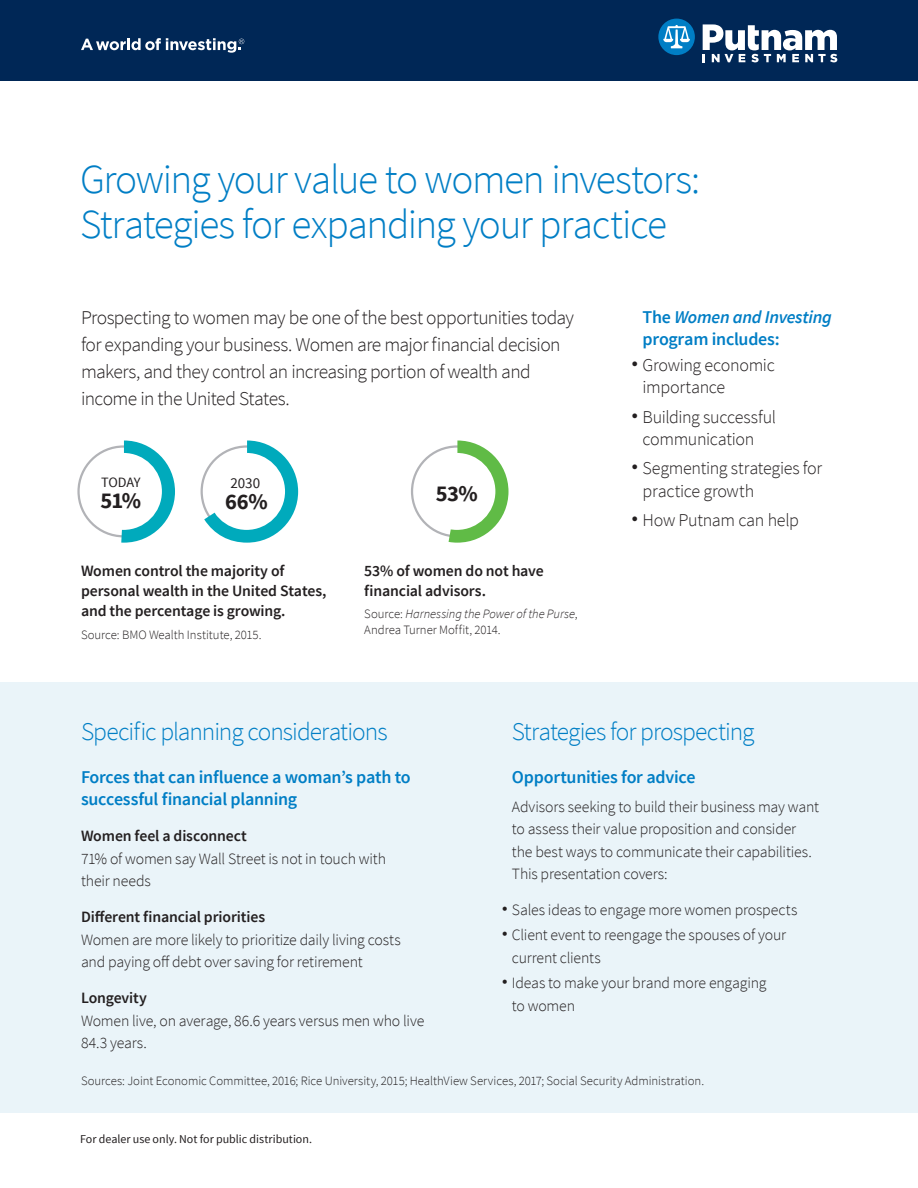
<style>
.page{position:relative;width:918px;height:1188px;background:#fff}
.page>*{position:absolute;margin:0;border:0;box-sizing:border-box;transform-origin:0 0}
.Headline{font:300 41.25px/45px "Source Sans Pro";letter-spacing:-.035em;color:#007ec5}
.Headline-2{font:300 25.35px "Source Sans Pro";letter-spacing:-.04em;color:#007ec5}
.Body{font:700 22.5px "Source Sans Pro";color:#231f20}
.Headline_sub{font:300 19.5px/27px "Source Sans Pro";letter-spacing:-.03em;color:#231f20}
.Subhead{font:600 18px/22.5px "Source Sans Pro";letter-spacing:-.015em;color:#007ec5}
.t1{font:300 18px/22.5px "Source Sans Pro";letter-spacing:-.02em;color:#231f20}
.t2{font:18px "Putnam Foot Symbols";color:#231f20}
.Body-2{font:300 15.75px/22.5px "Source Sans Pro";letter-spacing:-.01em;color:#231f20}
.Body-3{font:600 15.75px/20.2px "Source Sans Pro";letter-spacing:-.01em;color:#231f20}
.t3{font:15.75px "Putnam Foot Symbols";color:#231f20}
.Body-4{font:15px "Source Sans Pro";color:#231f20}
.Body-5{font:14.25px "Source Sans Pro";letter-spacing:-.015em;color:#231f20}
.Footnote{font:300 12.75px/15.8px "Source Sans Pro";letter-spacing:-.005em;color:#231f20}
.t4{font:12px "Source Sans Pro";color:#231f20}
.s1{font-style:italic}
.s2{font-weight:600}
</style>
<div class="page">
<div style="left:0;top:683px;width:918px;height:430px;background:#eaf4f9"></div>
<div style="left:0;top:0;width:918px;height:81px;background:#002756"></div>
<svg style="left:658px;top:19px;width:37px;height:36px"></svg>
<svg style="left:703px;top:24px;width:134px;height:38px"></svg>
<svg style="left:81px;top:38px;width:163px;height:15px"></svg>
<svg style="left:121px;top:441px;width:54px;height:102px"></svg>
<div style="left:85px;top:453px;width:77px;height:77px;background:#fff;border-radius:50%"></div>
<svg style="left:204px;top:441px;width:94px;height:102px"></svg>
<div style="left:208px;top:453px;width:77px;height:77px;background:#fff;border-radius:50%"></div>
<svg style="left:449px;top:441px;width:60px;height:102px"></svg>
<div style="left:418px;top:453px;width:77px;height:77px;background:#fff;border-radius:50%"></div>
<p class="Headline" style="left:80px;top:157px;width:622px">Growing your value to women investors:<br>Strategies for expanding your practice</p>
<p class="Headline_sub" style="left:81px;top:304px;width:495px">Prospecting to women may be one of the best opportunities today for expanding your business. Women are major financial decision makers, and they control an increasing portion of wealth and income in the United States.</p>
<p class="Subhead" style="left:643px;top:306px;width:191px">The <span class="s1">Women and Investing </span>program includes:</p>
<p class="t1" style="left:643px;top:354px;width:134px">Growing economic</p>
<p class="t1" style="left:643px;top:354px;width:84px">• importance</p>
<p class="t1" style="left:643px;top:406px;width:135px">Building successful</p>
<p class="t1" style="left:643px;top:406px;width:113px">• communication</p>
<p class="t1" style="left:643px;top:457px;width:181px">Segmenting strategies for</p>
<p class="t1" style="left:643px;top:457px;width:113px">•<br>practice growth</p>
<p class="t1" style="left:643px;top:509px;width:158px">How Putnam can help</p>
<p class="Body-5" style="left:101px;top:474px;width:41px">TODAY</p>
<p class="Body" style="left:100px;top:486px;width:42px">51%</p>
<p class="Body-4" style="left:231px;top:473px;width:31px">2030</p>
<p class="Body" style="left:225px;top:487px;width:44px">66%</p>
<p class="Body" style="left:436px;top:479px;width:43px">53%</p>
<p class="t2" style="left:643px;top:509px;width:12px">•</p>
<p class="Body-3" style="left:81px;top:561px;width:247px">Women control the majority of personal wealth in the United States, and the percentage is growing.</p>
<p class="Footnote" style="left:81px;top:627px;width:182px">Source: BMO Wealth Institute, 2015.</p>
<p class="Body-3" style="left:364px;top:561px;width:181px">53% of women do not have financial advisors.</p>
<p class="Footnote" style="left:364px;top:606px;width:215px">Source: <span class="s1">Harnessing the Power of the Purse</span>,<br>Andrea Turner Moffit, 2014.</p>
<p class="Headline-2" style="left:81px;top:716px;width:308px">Specific planning considerations</p>
<p class="Subhead" style="left:81px;top:766px;width:331px">Forces that can influence a woman’s path to successful financial planning</p>
<p class="Body-2" style="left:81px;top:825px;width:307px"><span class="s2">Women feel a disconnect<br></span>71% of women say Wall Street is not in touch with their needs</p>
<p class="Body-2" style="left:81px;top:906px;width:321px"><span class="s2">Different financial priorities<br></span>Women are more likely to prioritize daily living costs and paying off debt over saving for retirement</p>
<p class="Body-2" style="left:81px;top:987px;width:345px"><span class="s2">Longevity<br></span>Women live, on average, 86.6 years versus men who live<br>84.3 years.</p>
<p class="Footnote" style="left:81px;top:1073px;width:625px">Sources: Joint Economic Committee, 2016; Rice University, 2015; HealthView Services, 2017; Social Security Administration.</p>
<p class="Headline-2" style="left:512px;top:716px;width:244px">Strategies for prospecting</p>
<p class="Subhead" style="left:512px;top:766px;width:185px">Opportunities for advice</p>
<p class="Body-2" style="left:512px;top:795px;width:309px">Advisors seeking to build their business may want to assess their value proposition and consider the best ways to communicate their capabilities.<br>This presentation covers:</p>
<p class="Body-2" style="left:512px;top:899px;width:287px">Sales ideas to engage more women prospects</p>
<p class="t3" style="left:512px;top:901px;width:11px">•</p>
<p class="Body-2" style="left:512px;top:924px;width:276px">Client event to reengage the spouses of your</p>
<p class="Body-2" style="left:512px;top:924px;width:90px">•<br>current clients</p>
<p class="Body-2" style="left:512px;top:972px;width:256px">Ideas to make your brand more engaging</p>
<p class="Body-2" style="left:512px;top:972px;width:65px">•<br>to women</p>
<p class="t4" style="left:80px;top:1132px;width:234px">For dealer use only. Not for public distribution.</p>
</div>
